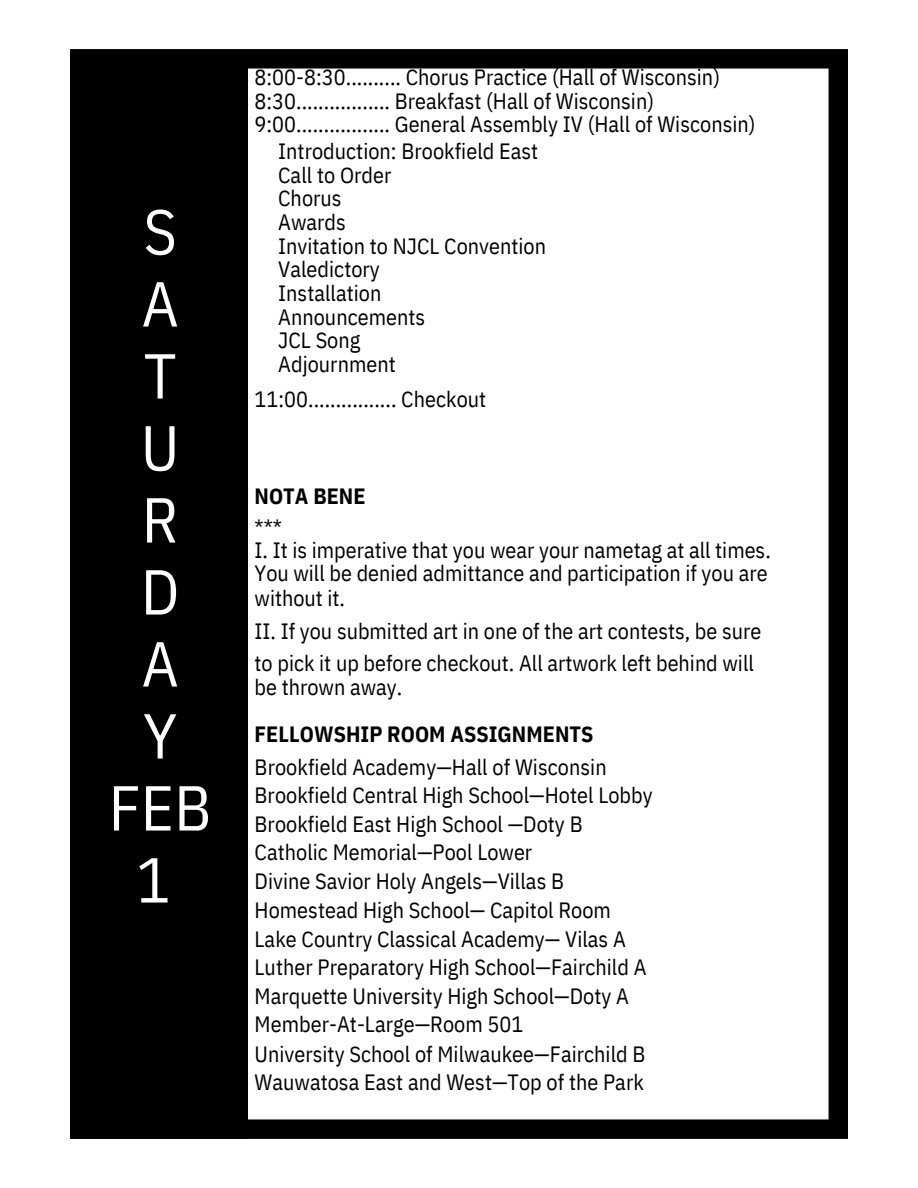
<style>
.page{position:relative;width:918px;height:1188px;background:#fff}
.page>*{position:absolute;margin:0;border:0;box-sizing:border-box;transform-origin:0 0}
.t1{font:63.45px/72px "IBM Plex Sans Cond";color:#fff;text-align:center}
.t2{font:22.05px/23.7px "IBM Plex Sans Cond";color:#000}
.t3{font:700 22.05px/32.7px "IBM Plex Sans Cond";letter-spacing:.005em;color:#000}
.s1{font-weight:400}
</style>
<div class="page">
<img style="left:70px;top:50px;width:777px;height:1089px">
<div style="left:70px;top:62px;width:178px;height:1076px;background:#000"></div>
<p class="t1" style="left:109px;top:195px;width:104px">S<br>A<br>T<br>U<br>R<br>D<br>A<br>Y<br>FEB<br>1</p>
<h1 class="t2" style="left:255px;top:65px;width:503px">8:00-8:30.......... Chorus Practice (Hall of Wisconsin)<br>8:30................. Breakfast (Hall of Wisconsin)<br>9:00................. General Assembly IV (Hall of Wisconsin)</h1>
<p class="t2" style="left:278px;top:139px;width:269px">Introduction: Brookfield East<br>Call to Order<br>Chorus<br>Awards<br>Invitation to NJCL Convention<br>Valedictory<br>Installation<br>Announcements<br>JCL Song<br>Adjournment</p>
<p class="t2" style="left:255px;top:387px;width:233px">11:00................ Checkout</p>
<p class="t3" style="left:255px;top:479px;width:112px">NOTA BENE <span class="s1">***</span></p>
<p class="t2" style="left:255px;top:537px;width:518px">I. It is imperative that you wear your nametag at all times.</p>
<p class="t2" style="left:255px;top:561px;width:515px">You will be denied admittance and participation if you are</p>
<p class="t2" style="left:255px;top:586px;width:92px">without it.</p>
<p class="t2" style="left:255px;top:618px;width:508px">II. If you submitted art in one of the art contests, be sure</p>
<p class="t2" style="left:255px;top:651px;width:501px">to pick it up before checkout. All artwork left behind will</p>
<p class="t2" style="left:255px;top:675px;width:149px">be thrown away.</p>
<p class="t3" style="left:255px;top:717px;width:340px">FELLOWSHIP ROOM ASSIGNMENTS</p>
<p class="t2" style="left:255px;top:755px;width:354px">Brookfield Academy—Hall of Wisconsin</p>
<p class="t2" style="left:255px;top:783px;width:400px">Brookfield Central High School—Hotel Lobby</p>
<p class="t2" style="left:255px;top:812px;width:330px">Brookfield East High School —Doty B</p>
<p class="t2" style="left:255px;top:840px;width:279px">Catholic Memorial—Pool Lower</p>
<p class="t2" style="left:255px;top:869px;width:311px">Divine Savior Holy Angels—Villas B</p>
<p class="t2" style="left:255px;top:897px;width:358px">Homestead High School— Capitol Room</p>
<p class="t2" style="left:255px;top:927px;width:373px">Lake Country Classical Academy— Vilas A</p>
<p class="t2" style="left:255px;top:955px;width:393px">Luther Preparatory High School—Fairchild A</p>
<p class="t2" style="left:255px;top:984px;width:376px">Marquette University High School—Doty A</p>
<p class="t2" style="left:255px;top:1012px;width:270px">Member-At-Large—Room 501</p>
<p class="t2" style="left:255px;top:1041px;width:392px">University School of Milwaukee—Fairchild B</p>
<p class="t2" style="left:255px;top:1070px;width:391px">Wauwatosa East and West—Top of the Park</p>
</div>
